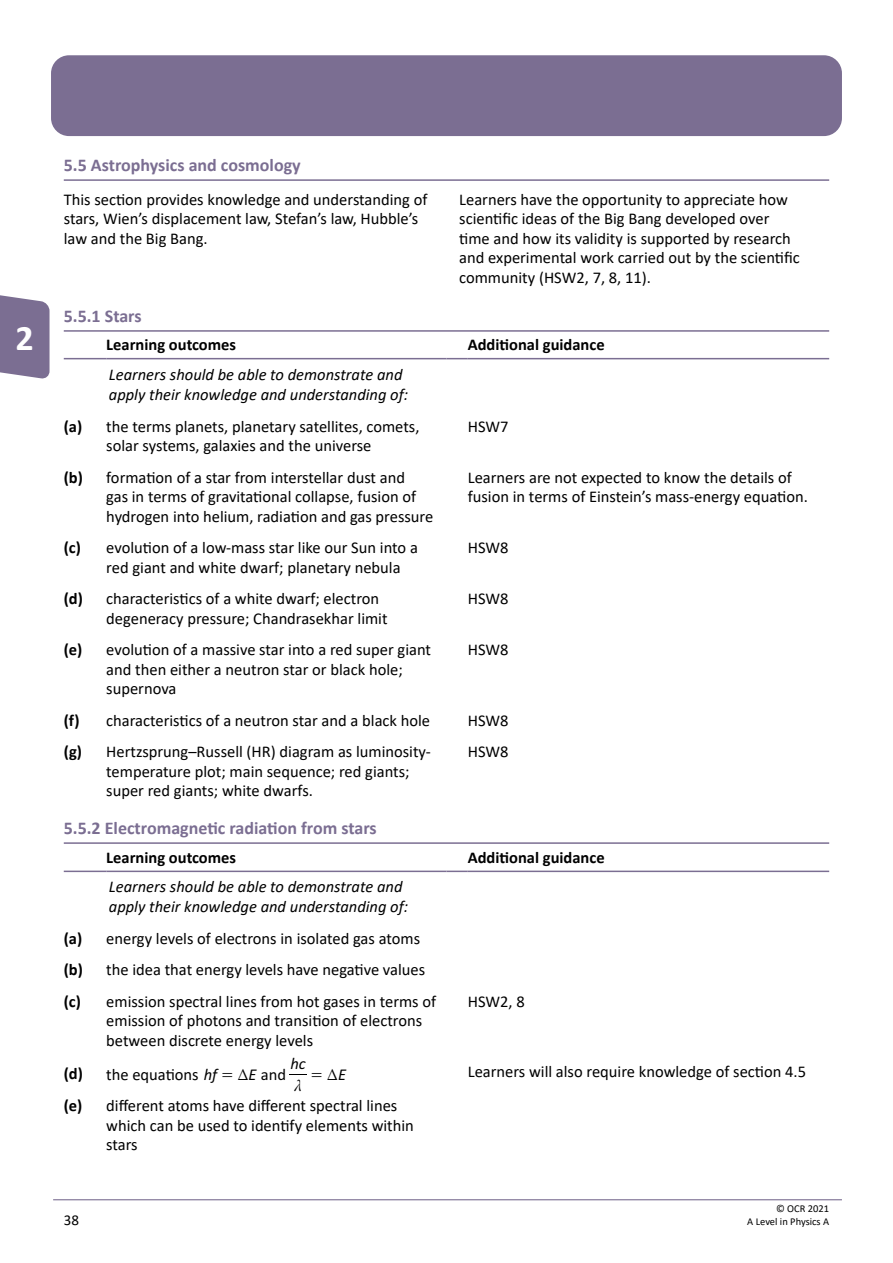
<style>
.page{position:relative;width:893px;height:1263px;background:#fff}
.page>*{position:absolute;margin:0;border:0;box-sizing:border-box;transform-origin:0 0}
.t1{font:700 36px "Calibri";color:#fff}
.Heading3{font:700 18px "Calibri";color:#7b6e92}
.BodyText{font:16.5px/19.5px "Calibri";color:#000}
.t2{font:italic 16.5px/19.8px "Calibri";color:#000}
.BodyText-2{font:700 16.5px "Calibri";color:#000}
.t3{font:16.5px "MM Times Roman";color:#000}
.t4{font:16.5px "Calibri Italic 61";color:#000}
.t5{font:15px "Calibri";color:#000}
.t6{font:italic 15px "M Ma Greek";color:#000}
.t7{font:10.5px "Calibri";color:#000}
.s1{font-family:"Calibri Italic 61"}
.s2{font-family:"MM Times Roman"}
.s3{font-family:"MM Extra"}
.s4{font-family:"Calibri 25"}
</style>
<div class="page">
<hr style="left:53px;top:1199px;width:789px;height:1px;background:#7b6e92">
<div style="left:51px;top:55px;width:791px;height:81px;background:#7b6e92;border-radius:18px"></div>
<svg style="left:0;top:295px;width:50px;height:84px;background:#877c9c"></svg>
<hr style="left:64px;top:179px;width:765px;height:2px;background:#7b6e92">
<hr style="left:64px;top:330px;width:765px;height:2px;background:#7b6e92">
<hr style="left:64px;top:842px;width:765px;height:2px;background:#7b6e92">
<hr style="left:64px;top:358px;width:42px;height:1px;background:#7b6e92">
<hr style="left:106px;top:358px;width:340px;height:1px;background:#7b6e92">
<svg style="left:446px;top:358px;width:22px;height:1px"></svg>
<hr style="left:468px;top:358px;width:361px;height:1px;background:#7b6e92">
<hr style="left:64px;top:870px;width:42px;height:2px;background:#7b6e92">
<hr style="left:106px;top:870px;width:340px;height:2px;background:#7b6e92">
<hr style="left:446px;top:870px;width:22px;height:2px;background:#7b6e92">
<hr style="left:468px;top:870px;width:361px;height:2px;background:#7b6e92">
<svg style="left:290px;top:1074px;width:17px;height:1px"></svg>
<h1 class="t1" style="left:16px;top:312px;width:20px">2</h1>
<h2 class="Heading3" style="left:64px;top:152px;width:238px">5.5 Astrophysics and cosmology</h2>
<p class="BodyText" style="left:64px;top:189px;width:365px">This section provides knowledge and understanding of stars, Wien’s displacement law, Stefan’s law, Hubble’s law and the Big Bang.</p>
<p class="BodyText" style="left:459px;top:189px;width:342px">Learners have the opportunity to appreciate how scientific ideas of the Big Bang developed over time and how its validity is supported by research and experimental work carried out by the scientific community (HSW2, 7, 8, 11).</p>
<h2 class="Heading3" style="left:64px;top:303px;width:79px">5.5.1 Stars</h2>
<p class="BodyText-2" style="left:106px;top:333px;width:131px">Learning outcomes</p>
<p class="BodyText-2" style="left:468px;top:333px;width:138px">Additional guidance</p>
<p class="t2" style="left:109px;top:364px;width:301px">Learners should be able to demonstrate and apply their knowledge and understanding of:</p>
<p class="BodyText-2" style="left:64px;top:414px;width:20px">(a)</p>
<p class="BodyText" style="left:106px;top:416px;width:315px">the terms planets, planetary satellites, comets, solar systems, galaxies and the universe</p>
<p class="BodyText" style="left:468px;top:416px;width:42px">HSW7</p>
<p class="BodyText-2" style="left:64px;top:465px;width:21px">(b)</p>
<p class="BodyText" style="left:106px;top:467px;width:329px">formation of a star from interstellar dust and<br>gas in terms of gravitational collapse, fusion of hydrogen into helium, radiation and gas pressure</p>
<p class="BodyText" style="left:468px;top:467px;width:342px">Learners are not expected to know the details of fusion in terms of Einstein’s mass-energy equation.</p>
<p class="BodyText-2" style="left:64px;top:536px;width:19px">(c)</p>
<p class="BodyText" style="left:106px;top:537px;width:313px">evolution of a low-mass star like our Sun into a red giant and white dwarf; planetary nebula</p>
<p class="BodyText" style="left:468px;top:537px;width:42px">HSW8</p>
<p class="BodyText-2" style="left:64px;top:587px;width:21px">(d)</p>
<p class="BodyText" style="left:106px;top:588px;width:283px">characteristics of a white dwarf; electron degeneracy pressure; Chandrasekhar limit</p>
<p class="BodyText" style="left:468px;top:588px;width:42px">HSW8</p>
<p class="BodyText-2" style="left:64px;top:638px;width:20px">(e)</p>
<p class="BodyText" style="left:106px;top:639px;width:326px">evolution of a massive star into a red super giant and then either a neutron star or black hole; supernova</p>
<p class="BodyText" style="left:468px;top:639px;width:42px">HSW8</p>
<p class="BodyText-2" style="left:64px;top:708px;width:17px">(f)</p>
<p class="BodyText" style="left:106px;top:710px;width:325px">characteristics of a neutron star and a black hole</p>
<p class="BodyText" style="left:468px;top:710px;width:42px">HSW8</p>
<p class="BodyText-2" style="left:64px;top:740px;width:20px">(g)</p>
<p class="BodyText" style="left:106px;top:741px;width:326px">Hertzsprung–Russell (HR) diagram as luminosity&shy;temperature plot; main sequence; red giants; super red giants; white dwarfs.</p>
<p class="BodyText" style="left:468px;top:741px;width:42px">HSW8</p>
<h2 class="Heading3" style="left:64px;top:815px;width:314px">5.5.2 Electromagnetic radiation from stars</h2>
<p class="BodyText-2" style="left:106px;top:846px;width:131px">Learning outcomes</p>
<p class="BodyText-2" style="left:468px;top:846px;width:138px">Additional guidance</p>
<p class="t2" style="left:109px;top:876px;width:301px">Learners should be able to demonstrate and apply their knowledge and understanding of:</p>
<p class="BodyText-2" style="left:64px;top:926px;width:20px">(a)</p>
<p class="BodyText" style="left:106px;top:928px;width:315px">energy levels of electrons in isolated gas atoms</p>
<p class="BodyText-2" style="left:64px;top:958px;width:21px">(b)</p>
<p class="BodyText" style="left:106px;top:959px;width:320px">the idea that energy levels have negative values</p>
<p class="BodyText-2" style="left:64px;top:989px;width:19px">(c)</p>
<p class="BodyText" style="left:106px;top:991px;width:331px">emission spectral lines from hot gases in terms of emission of photons and transition of electrons between discrete energy levels</p>
<p class="BodyText" style="left:468px;top:991px;width:59px">HSW2, 8</p>
<p class="BodyText-2" style="left:64px;top:1062px;width:21px">(d)</p>
<p class="BodyText" style="left:106px;top:1064px;width:181px">the equations <span class="s1">hf</span> <span class="s2">=</span> <span class="s3">T</span><span class="s1">E</span> <span class="s4">and</span></p>
<p class="t4" style="left:290px;top:1052px;width:17px">hc</p>
<p class="BodyText" style="left:468px;top:1061px;width:340px">Learners will also require knowledge of section 4.5</p>
<p class="t3" style="left:311px;top:1066px;width:36px">= <span class="s3">T</span><span class="s1">E</span></p>
<p class="t6" style="left:294px;top:1078px;width:9px">m</p>
<p class="BodyText-2" style="left:64px;top:1094px;width:20px">(e)</p>
<p class="BodyText" style="left:106px;top:1095px;width:309px">different atoms have different spectral lines which can be used to identify elements within stars</p>
<p class="t7" style="left:776px;top:1201px;width:55px">© OCR 2021</p>
<p class="t5" style="left:64px;top:1209px;width:17px">38</p>
<p class="t7" style="left:747px;top:1214px;width:83px">A Level in Physics A</p>
</div>
